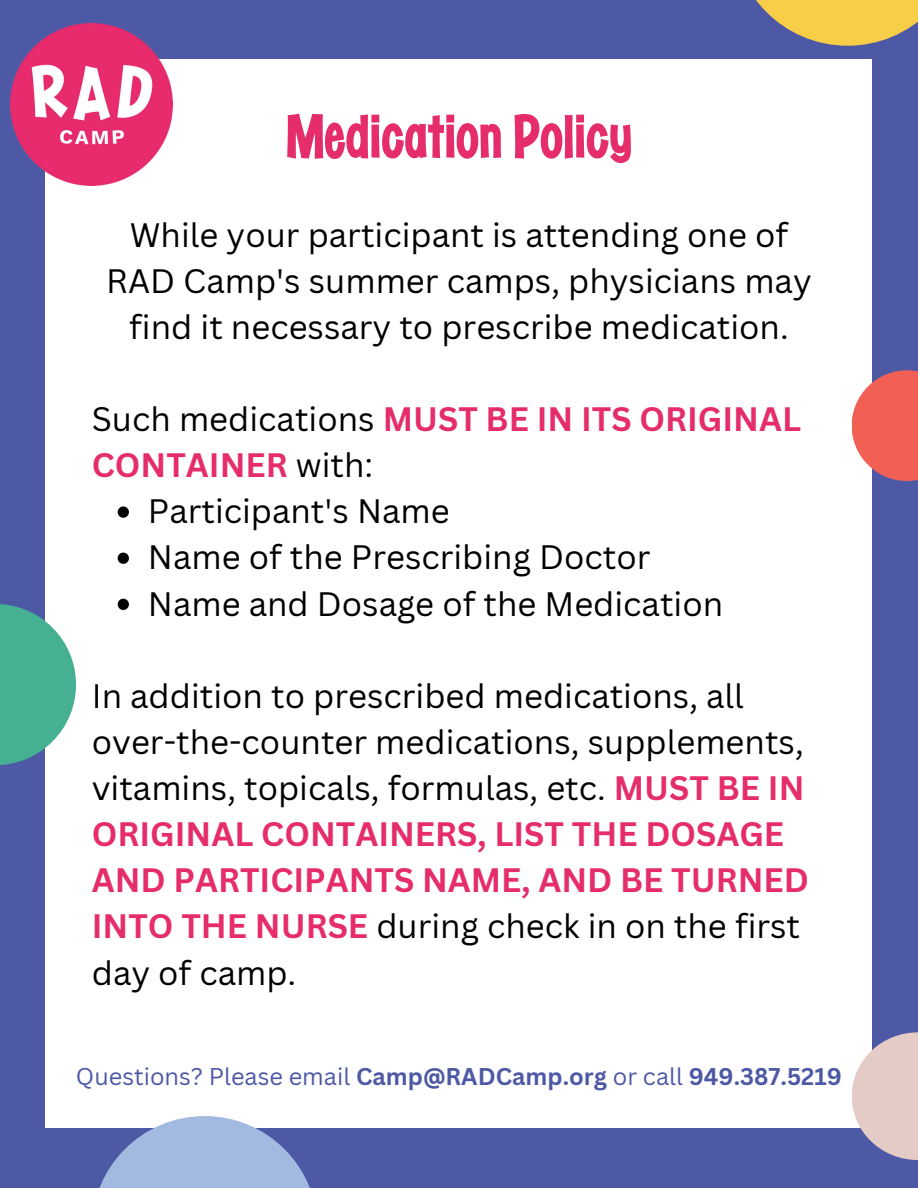
<style>
.page{position:relative;width:918px;height:1188px;background:#4d59a5}
.page>*{position:absolute;margin:0;border:0;box-sizing:border-box;transform-origin:0 0}
.t1{font:63px "Cuckoo Serif I";color:#e62d6b}
.t2{font:33px/46.2px "Canva Sans";color:#000;text-align:center}
.t3{font:700 33px "Canva Sans";color:#e62d6b}
.t4{font:700 23.55px "Canva Sans";color:#4d59a5}
.s1{font-weight:400;color:#000}
.s2{font-weight:700;color:#e62d6b}
.s3{font-weight:400}
</style>
<div class="page">
<div style="left:46px;top:59px;width:826px;height:1069px;background:#fff"></div>
<svg style="left:756px;top:0;width:162px;height:46px;fill:#f8cd48"></svg>
<svg style="left:0;top:604px;width:76px;height:161px;fill:#46b093"></svg>
<svg style="left:99px;top:1116px;width:211px;height:72px;fill:#a2b9e0"></svg>
<svg style="left:852px;top:1032px;width:66px;height:128px;fill:#e5cbc5"></svg>
<svg style="left:852px;top:370px;width:66px;height:111px;fill:#f26055"></svg>
<img style="left:11px;top:23px;width:162px;height:162px">
<svg style="left:118px;top:506px;width:11px;height:12px"></svg>
<svg style="left:118px;top:553px;width:11px;height:11px"></svg>
<svg style="left:118px;top:599px;width:11px;height:11px"></svg>
<h1 class="t1" style="left:286px;top:114px;width:348px">Medication Policy</h1>
<p class="t2" style="left:106px;top:211px;width:707px">While your participant is attending one of<br>RAD Camp's summer camps, physicians may find it necessary to prescribe medication.</p>
<p class="t3" style="left:92px;top:396px;width:711px"><span class="s1">Such medications</span> MUST BE IN ITS ORIGINAL</p>
<p class="t3" style="left:92px;top:442px;width:283px">CONTAINER <span class="s1">with:</span></p>
<p class="t2" style="left:148px;top:487px;width:303px">Participant's Name</p>
<p class="t2" style="left:148px;top:534px;width:504px">Name of the Prescribing Doctor</p>
<p class="t2" style="left:148px;top:580px;width:577px">Name and Dosage of the Medication</p>
<p class="t2" style="left:92px;top:672px;width:719px;text-align:left">In addition to prescribed medications, all over-the-counter medications, supplements, vitamins, topicals, formulas, etc. <span class="s2">MUST BE IN ORIGINAL CONTAINERS, LIST THE DOSAGE AND PARTICIPANTS NAME, AND BE TURNED INTO THE NURSE</span> during check in on the first day of camp.</p>
<p class="t4" style="left:76px;top:1060px;width:768px"><span class="s3">Questions? Please email</span> Camp@RADCamp.org <span class="s3">or call</span> 949.387.5219</p>
</div>
